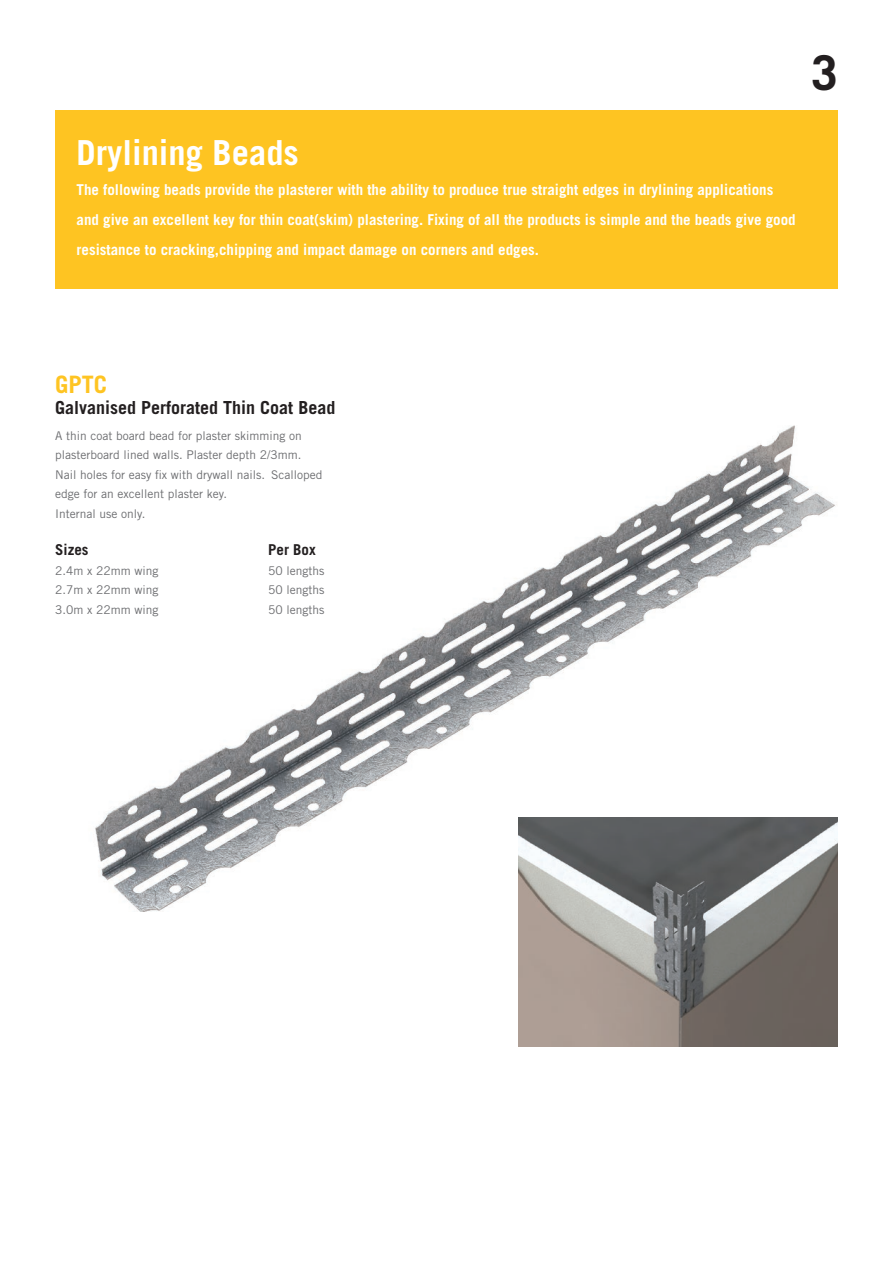
<style>
.page{position:relative;width:893px;height:1263px;background:#fff}
.page>*{position:absolute;margin:0;border:0;box-sizing:border-box;transform-origin:0 0}
.t1{font:700 48px "Trade Gothic LT Std";color:#231f20}
.t2{font:700 34.5px "Trade Gothic LT Std";color:#fff}
.t3{font:700 24px "Trade Gothic LT Std";color:#fec422}
.t4{font:700 18px "Trade Gothic LT Std";color:#231f20}
.t5{font:700 15px/30px "Trade Gothic LT Std";color:#fff}
.t6{font:700 15px "Trade Gothic LT Std";color:#231f20}
.t7{font:12px/19.5px "Trade Gothic LT Std";color:#6c6d70}
</style>
<div class="page">
<img style="left:95px;top:425px;width:740px;height:486px">
<img style="left:519px;top:817px;width:319px;height:229px">
<div style="left:55px;top:111px;width:783px;height:178px;background:#fec422"></div>
<h1 class="t1" style="left:811px;top:43px;width:28px">3</h1>
<p class="t2" style="left:77px;top:132px;width:224px">Drylining Beads</p>
<p class="t5" style="left:77px;top:175px;width:721px">The following beads provide the plasterer with the ability to produce true straight edges in drylining applications and give an excellent key for thin coat(skim) plastering. Fixing of all the products is simple and the beads give good resistance to cracking,chipping and impact damage on corners and edges.</p>
<p class="t3" style="left:55px;top:369px;width:54px">GPTC</p>
<p class="t4" style="left:55px;top:397px;width:282px">Galvanised Perforated Thin Coat Bead</p>
<p class="t7" style="left:55px;top:426px;width:248px">A thin coat board bead for plaster skimming on</p>
<p class="t7" style="left:55px;top:445px;width:269px">plasterboard lined walls. Plaster depth 2/3mm.<br>Nail holes for easy fix with drywall nails. Scalloped edge for an excellent plaster key.<br>Internal use only.</p>
<p class="t6" style="left:55px;top:541px;width:35px">Sizes</p>
<p class="t6" style="left:268px;top:541px;width:49px">Per Box</p>
<p class="t7" style="left:55px;top:561px;width:105px">2.4m x 22mm wing</p>
<p class="t7" style="left:268px;top:561px;width:58px">50 lengths</p>
<p class="t7" style="left:55px;top:580px;width:105px">2.7m x 22mm wing</p>
<p class="t7" style="left:268px;top:580px;width:58px">50 lengths</p>
<p class="t7" style="left:55px;top:600px;width:105px">3.0m x 22mm wing</p>
<p class="t7" style="left:268px;top:600px;width:58px">50 lengths</p>
</div>
